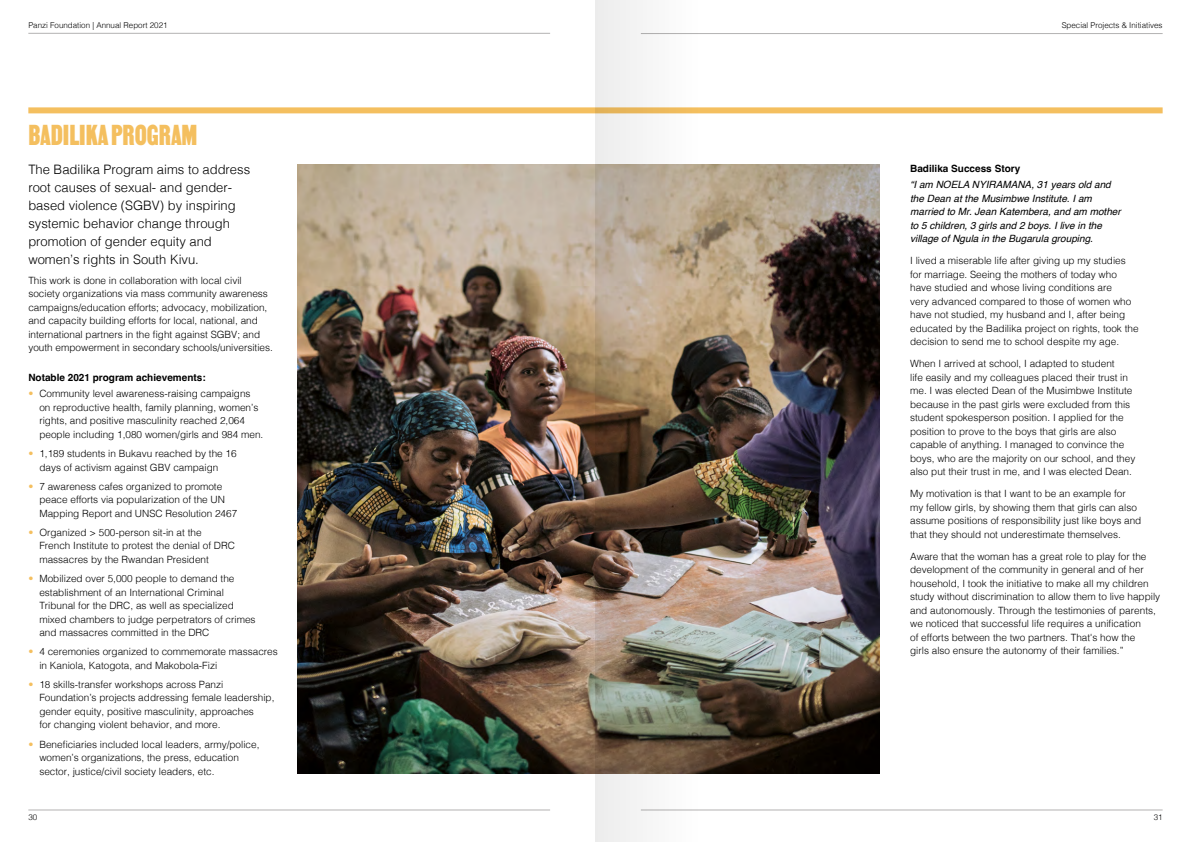
<style>
.page{position:relative;width:1191px;height:842px;background:#fff}
.page>*{position:absolute;margin:0;border:0;box-sizing:border-box;transform-origin:0 0}
.t1{font:34px "MARTIN";color:#f4bf5f}
.t2{font:300 13px/18px "Helvetica";color:#000}
.t3{font:300 10px/13.5px "Helvetica";color:#000}
.t4{font:italic 10px/13.5px "Helvetica";color:#000}
.t5{font:700 10px "Helvetica";color:#000}
.t6{font:300 8px "Helvetica";color:#000}
.s1{color:#f4bf5f}
</style>
<div class="page">
<img style="left:298px;top:164px;width:581px;height:609px">
<div style="left:28px;top:107px;width:1134px;height:6px;background:#f4bf5f"></div>
<hr style="left:28px;top:33px;width:522px;height:1px;background:#b3b2b2">
<hr style="left:641px;top:33px;width:521px;height:1px;background:#b3b2b2">
<hr style="left:28px;top:810px;width:522px;height:1px;background:#b3b2b2">
<hr style="left:641px;top:810px;width:521px;height:1px;background:#b3b2b2">
<img style="left:595px;top:0;width:116px;height:842px">
<p class="t6" style="left:28px;top:19px;width:141px">Panzi Foundation | Annual Report 2021</p>
<h1 class="t1" style="left:28px;top:115px;width:171px">BADILIKA PROGRAM</h1>
<h2 class="t2" style="left:28px;top:160px;width:223px">The Badilika Program aims to address root causes of sexual- and gender&shy;based violence (SGBV) by inspiring systemic behavior change through promotion of gender equity and women’s rights in South Kivu.</h2>
<p class="t3" style="left:28px;top:273px;width:246px">This work is done in collaboration with local civil society organizations via mass community awareness campaigns/education efforts; advocacy, mobilization, and capacity building efforts for local, national, and international partners in the fight against SGBV; and youth empowerment in secondary schools/universities.</p>
<p class="t5" style="left:28px;top:371px;width:179px">Notable 2021 program achievements:</p>
<p class="t3" style="left:39px;top:386px;width:225px;text-indent:-11px"><span class="s1">•</span> Community level awareness-raising campaigns on reproductive health, family planning, women’s rights, and positive masculinity reached 2,064 people including 1,080 women/girls and 984 men.</p>
<p class="t3" style="left:39px;top:446px;width:199px;text-indent:-11px"><span class="s1">•</span> 1,189 students in Bukavu reached by the 16 days of activism against GBV campaign</p>
<p class="t3" style="left:39px;top:479px;width:199px;text-indent:-11px"><span class="s1">•</span> 7 awareness cafes organized to promote peace efforts via popularization of the UN<br>Mapping Report and UNSC Resolution 2467</p>
<p class="t3" style="left:39px;top:525px;width:197px;text-indent:-11px"><span class="s1">•</span> Organized &gt; 500-person sit-in at the<br>French Institute to protest the denial of DRC massacres by the Rwandan President</p>
<p class="t3" style="left:39px;top:571px;width:218px;text-indent:-11px"><span class="s1">•</span> Mobilized over 5,000 people to demand the establishment of an International Criminal Tribunal for the DRC, as well as specialized mixed chambers to judge perpetrators of crimes and massacres committed in the DRC</p>
<p class="t3" style="left:39px;top:644px;width:240px;text-indent:-11px"><span class="s1">•</span> 4 ceremonies organized to commemorate massacres in Kaniola, Katogota, and Makobola-Fizi</p>
<p class="t3" style="left:39px;top:677px;width:237px;text-indent:-11px"><span class="s1">•</span> 18 skills-transfer workshops across Panzi Foundation’s projects addressing female leadership, gender equity, positive masculinity, approaches<br>for changing violent behavior, and more.</p>
<p class="t3" style="left:39px;top:736px;width:222px;text-indent:-11px"><span class="s1">•</span> Beneficiaries included local leaders, army/police, women’s organizations, the press, education sector, justice/civil society leaders, etc.</p>
<p class="t6" style="left:1061px;top:19px;width:102px">Special Projects &amp; Initiatives</p>
<p class="t5" style="left:910px;top:162px;width:112px">Badilika Success Story</p>
<p class="t4" style="left:910px;top:178px;width:212px">“I am NOELA NYIRAMANA, 31 years old and the Dean at the Musimbwe Institute. I am married to Mr. Jean Katembera, and am mother to 5 children, 3 girls and 2 boys. I live in the village of Ngula in the Bugarula grouping.</p>
<p class="t3" style="left:910px;top:253px;width:230px">I lived a miserable life after giving up my studies for marriage. Seeing the mothers of today who have studied and whose living conditions are<br>very advanced compared to those of women who have not studied, my husband and I, after being educated by the Badilika project on rights, took the decision to send me to school despite my age.</p>
<p class="t3" style="left:910px;top:356px;width:227px">When I arrived at school, I adapted to student<br>life easily and my colleagues placed their trust in me. I was elected Dean of the Musimbwe Institute because in the past girls were excluded from this student spokesperson position. I applied for the position to prove to the boys that girls are also capable of anything. I managed to convince the boys, who are the majority on our school, and they also put their trust in me, and I was elected Dean.</p>
<p class="t3" style="left:910px;top:486px;width:233px">My motivation is that I want to be an example for my fellow girls, by showing them that girls can also assume positions of responsibility just like boys and that they should not underestimate themselves.</p>
<p class="t3" style="left:910px;top:549px;width:252px">Aware that the woman has a great role to play for the development of the community in general and of her household, I took the initiative to make all my children study without discrimination to allow them to live happily and autonomously. Through the testimonies of parents, we noticed that successful life requires a unification<br>of efforts between the two partners. That's how the<br>girls also ensure the autonomy of their families.”</p>
<p class="t6" style="left:28px;top:810px;width:10px">30</p>
<p class="t6" style="left:1153px;top:810px;width:10px">31</p>
</div>
